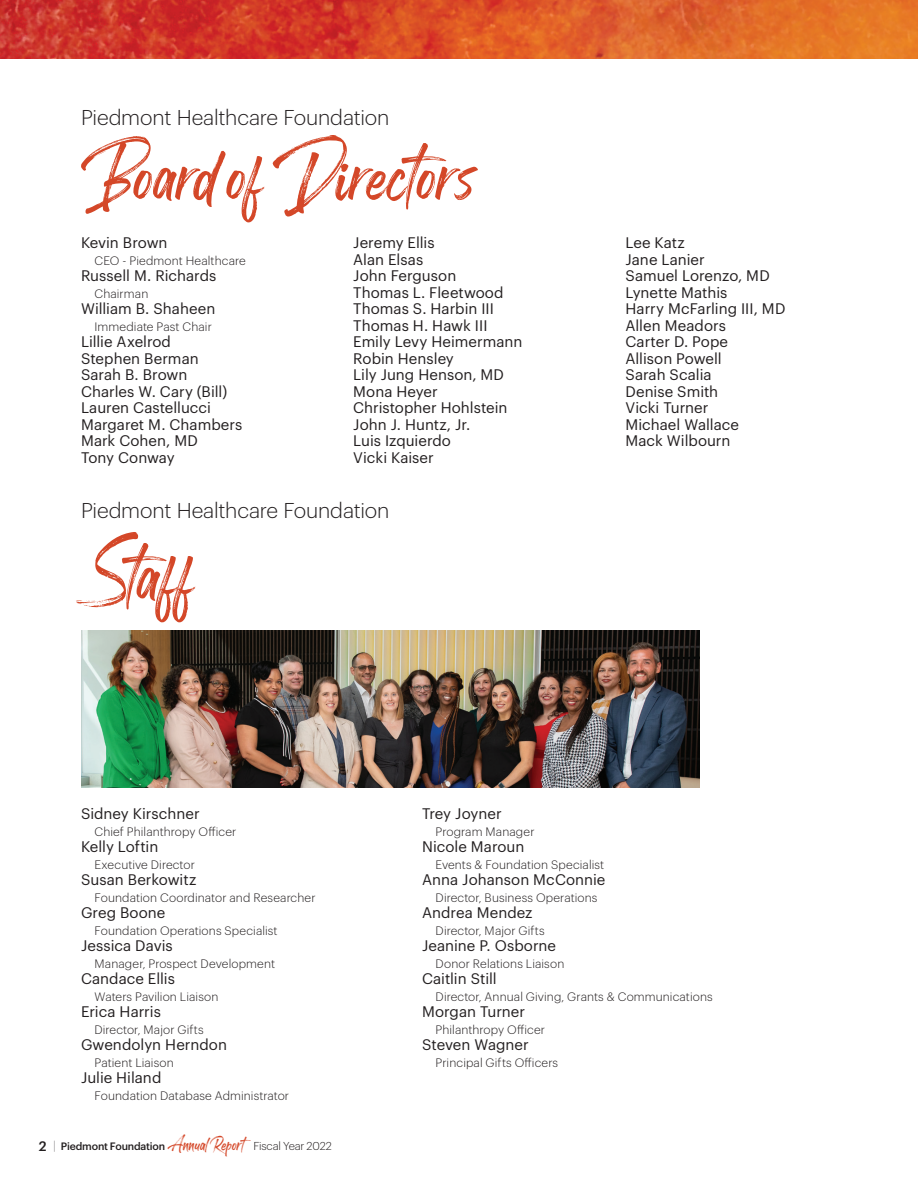
<style>
.page{position:relative;width:918px;height:1188px;background:#fff}
.page>*{position:absolute;margin:0;border:0;box-sizing:border-box;transform-origin:0 0}
.t1{font:81.15px "Rogthem";color:#d44728}
.t2{font:300 21px "Graphik";letter-spacing:-.01em;color:#231f20}
.t3{font:15px/16.5px "Graphik";color:#231f20}
.t4{font:300 12px "Graphik";letter-spacing:.01em;color:#231f20}
.t5{font:500 10.5px "Graphik";letter-spacing:-.02em;color:#231f20}
.s1{font-size:13.5px}
.s2{font-weight:300;font-size:12px}
.s3{font-family:"Rogthem";font-weight:400;font-size:19.5px;color:#d44728}
.s4{font-weight:300;font-size:11.25px}
</style>
<div class="page">
<img style="left:0;top:0;width:918px;height:58px">
<img style="left:81px;top:631px;width:619px;height:156px">
<h2 class="t2" style="left:81px;top:102px;width:310px">Piedmont Healthcare Foundation</h2>
<h1 class="t1" style="left:81px;top:102px;width:395px">Board of Directors</h1>
<p class="t3" style="left:81px;top:233px;width:88px">Kevin Brown</p>
<p class="t4" style="left:94px;top:251px;width:153px">CEO - Piedmont Healthcare</p>
<p class="t3" style="left:81px;top:266px;width:137px">Russell M. Richards</p>
<p class="t4" style="left:94px;top:284px;width:55px">Chairman</p>
<p class="t3" style="left:81px;top:299px;width:136px">William B. Shaheen</p>
<p class="t4" style="left:94px;top:317px;width:119px">Immediate Past Chair</p>
<p class="t3" style="left:81px;top:332px;width:163px">Lillie Axelrod<br>Stephen Berman<br>Sarah B. Brown<br>Charles W. Cary (Bill)<br>Lauren Castellucci<br>Margaret M. Chambers<br>Mark Cohen, MD<br>Tony Conway</p>
<p class="t3" style="left:353px;top:233px;width:171px">Jeremy Ellis<br>Alan Elsas<br>John Ferguson<br>Thomas L. Fleetwood<br>Thomas S. Harbin III<br>Thomas H. Hawk III<br>Emily Levy Heimermann<br>Robin Hensley<br>Lily Jung Henson, MD<br>Mona Heyer<br>Christopher Hohlstein<br>John J. Huntz, Jr.<br>Luis Izquierdo<br>Vicki Kaiser</p>
<p class="t3" style="left:626px;top:233px;width:161px">Lee Katz<br>Jane Lanier<br>Samuel Lorenzo, MD<br>Lynette Mathis<br>Harry McFarling III, MD<br>Allen Meadors<br>Carter D. Pope<br>Allison Powell<br>Sarah Scalia<br>Denise Smith<br>Vicki Turner<br>Michael Wallace<br>Mack Wilbourn</p>
<h2 class="t2" style="left:81px;top:495px;width:310px">Piedmont Healthcare Foundation</h2>
<h1 class="t1" style="left:76px;top:502px;width:120px">Staff</h1>
<p class="t3" style="left:81px;top:804px;width:120px">Sidney Kirschner</p>
<p class="t4" style="left:94px;top:822px;width:143px">Chief Philanthropy Officer</p>
<p class="t3" style="left:81px;top:837px;width:79px">Kelly Loftin</p>
<p class="t4" style="left:94px;top:855px;width:102px">Executive Director</p>
<p class="t3" style="left:81px;top:870px;width:117px">Susan Berkowitz</p>
<p class="t4" style="left:94px;top:888px;width:223px">Foundation Coordinator and Researcher</p>
<p class="t3" style="left:81px;top:903px;width:86px">Greg Boone</p>
<p class="t4" style="left:94px;top:921px;width:185px">Foundation Operations Specialist</p>
<p class="t3" style="left:81px;top:936px;width:93px">Jessica Davis</p>
<p class="t4" style="left:94px;top:954px;width:182px">Manager, Prospect Development</p>
<p class="t3" style="left:81px;top:969px;width:95px">Candace Ellis</p>
<p class="t4" style="left:94px;top:987px;width:125px">Waters Pavilion Liaison</p>
<p class="t3" style="left:81px;top:1002px;width:81px">Erica Harris</p>
<p class="t4" style="left:94px;top:1020px;width:111px">Director, Major Gifts</p>
<p class="t3" style="left:81px;top:1035px;width:148px">Gwendolyn Herndon</p>
<p class="t4" style="left:94px;top:1053px;width:81px">Patient Liaison</p>
<p class="t3" style="left:81px;top:1068px;width:82px">Julie Hiland</p>
<p class="t4" style="left:94px;top:1086px;width:196px">Foundation Database Administrator</p>
<p class="t5" style="left:39px;top:1138px;width:295px"><span class="s1">2</span> <span class="s2">|</span> Piedmont Foundation <span class="s3">Annual Report</span> <span class="s4">Fiscal Year 2022</span></p>
<p class="t3" style="left:422px;top:804px;width:81px">Trey Joyner</p>
<p class="t4" style="left:436px;top:822px;width:100px">Program Manager</p>
<p class="t3" style="left:422px;top:837px;width:104px">Nicole Maroun</p>
<p class="t4" style="left:436px;top:855px;width:170px">Events &amp; Foundation Specialist</p>
<p class="t3" style="left:422px;top:870px;width:185px">Anna Johanson McConnie</p>
<p class="t4" style="left:436px;top:888px;width:163px">Director, Business Operations</p>
<p class="t3" style="left:422px;top:903px;width:112px">Andrea Mendez</p>
<p class="t4" style="left:436px;top:921px;width:111px">Director, Major Gifts</p>
<p class="t3" style="left:422px;top:936px;width:136px">Jeanine P. Osborne</p>
<p class="t4" style="left:436px;top:954px;width:130px">Donor Relations Liaison</p>
<p class="t3" style="left:422px;top:969px;width:76px">Caitlin Still</p>
<p class="t4" style="left:436px;top:987px;width:279px">Director, Annual Giving, Grants &amp; Communications</p>
<p class="t3" style="left:422px;top:1002px;width:105px">Morgan Turner</p>
<p class="t4" style="left:436px;top:1020px;width:111px">Philanthropy Officer</p>
<p class="t3" style="left:422px;top:1035px;width:108px">Steven Wagner</p>
<p class="t4" style="left:436px;top:1053px;width:124px">Principal Gifts Officers</p>
</div>
